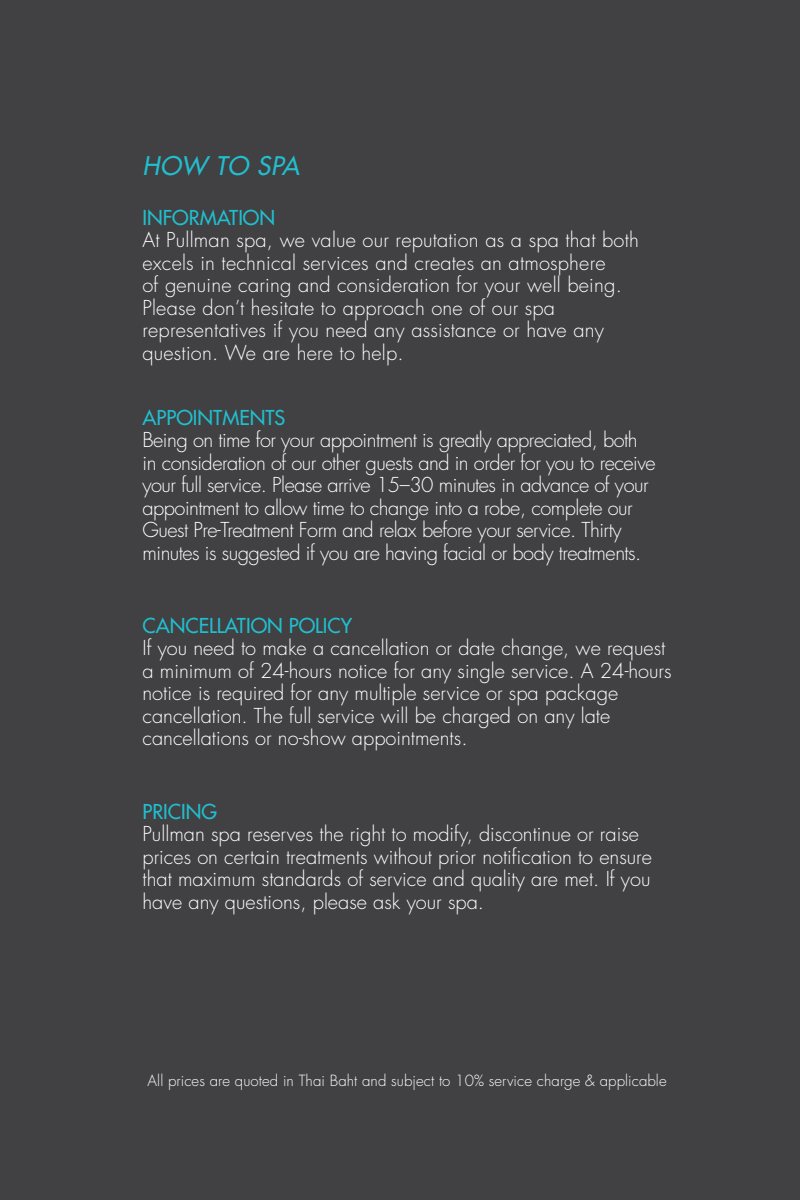
<style>
.page{position:relative;width:800px;height:1200px;background:#414042}
.page>*{position:absolute;margin:0;border:0;box-sizing:border-box;transform-origin:0 0}
.t1{font:italic 500 25px "Futura Std";color:#21bece}
.t2{font:300 20px/22.5px "Futura Std";color:#fff}
.t3{font:300 20px/22.5px "Futura Std";letter-spacing:-.025em;color:#fff}
.t4{font:300 15px "Futura Std";letter-spacing:.005em;color:#fff}
.s1{font-weight:500;color:#21bece}
</style>
<div class="page">
<p class="t1" style="left:142px;top:150px;width:164px">HOW TO SPA</p>
<p class="t2" style="left:142px;top:207px;width:498px"><span class="s1">INFORMATION<br></span>At Pullman spa, we value our reputation as a spa that both excels in technical services and creates an atmosphere<br>of genuine caring and consideration for your well being.<br>Please don’t hesitate to approach one of our spa representatives if you need any assistance or have any question. We are here to help.</p>
<p class="t3" style="left:142px;top:407px;width:515px"><span class="s1">APPOINTMENTS<br></span>Being on time for your appointment is greatly appreciated, both in consideration of our other guests and in order for you to receive your full service. Please arrive 15–30 minutes in advance of your appointment to allow time to change into a robe, complete our Guest Pre-Treatment Form and relax before your service. Thirty minutes is suggested if you are having facial or body treatments.</p>
<p class="t2" style="left:142px;top:615px;width:531px"><span class="s1">CANCELLATION POLICY<br></span>If you need to make a cancellation or date change, we request a minimum of 24-hours notice for any single service. A 24-hours notice is required for any multiple service or spa package cancellation. The full service will be charged on any late cancellations or no-show appointments.</p>
<p class="t2" style="left:142px;top:801px;width:511px"><span class="s1">PRICING<br></span>Pullman spa reserves the right to modify, discontinue or raise prices on certain treatments without prior notification to ensure that maximum standards of service and quality are met. If you have any questions, please ask your spa.</p>
<p class="t4" style="left:148px;top:1071px;width:521px">All prices are quoted in Thai Baht and subject to 10% service charge &amp; applicable</p>
</div>
